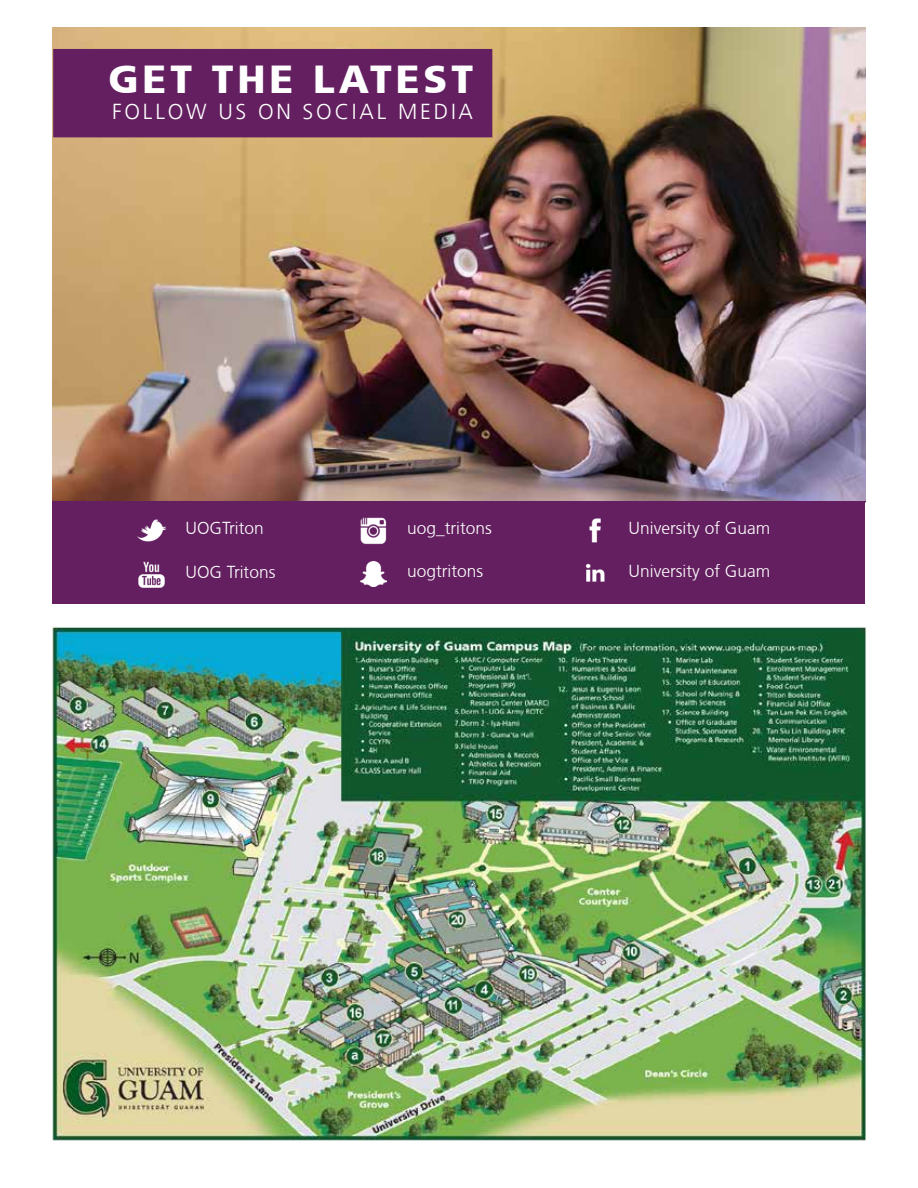
<style>
.page{position:relative;width:918px;height:1188px;background:#fff}
.page>*{position:absolute;margin:0;border:0;box-sizing:border-box;transform-origin:0 0}
.t1{font:900 39px "Frutiger CE";letter-spacing:.1em;color:#fff}
.t2{font:300 21.75px "Frutiger LT";letter-spacing:.13em;color:#fff}
.t3{font:300 17.4px "Frutiger CE";color:#fff}
</style>
<div class="page">
<img style="left:52px;top:627px;width:814px;height:514px">
<div style="left:53px;top:500px;width:812px;height:104px;background:#631f5f"></div>
<img style="left:53px;top:27px;width:812px;height:473px">
<div style="left:54px;top:50px;width:437px;height:86px;background:#631f5f"></div>
<div style="left:53px;top:49px;width:439px;height:88px;border:2px solid #631f5f"></div>
<img style="left:135px;top:514px;width:33px;height:32px">
<img style="left:135px;top:558px;width:33px;height:33px">
<img style="left:579px;top:514px;width:32px;height:32px">
<img style="left:579px;top:557px;width:32px;height:32px">
<img style="left:357px;top:514px;width:33px;height:32px">
<img style="left:360px;top:562px;width:26px;height:25px">
<h1 class="t1" style="left:108px;top:56px;width:366px">GET THE LATEST</h1>
<p class="t2" style="left:112px;top:99px;width:362px">FOLLOW US ON SOCIAL MEDIA</p>
<p class="t3" style="left:186px;top:518px;width:80px">UOGTriton</p>
<p class="t3" style="left:186px;top:562px;width:91px">UOG Tritons</p>
<p class="t3" style="left:407px;top:518px;width:86px">uog_tritons</p>
<p class="t3" style="left:407px;top:561px;width:78px">uogtritons</p>
<p class="t3" style="left:629px;top:518px;width:143px">University of Guam</p>
<p class="t3" style="left:629px;top:561px;width:143px">University of Guam</p>
</div>
